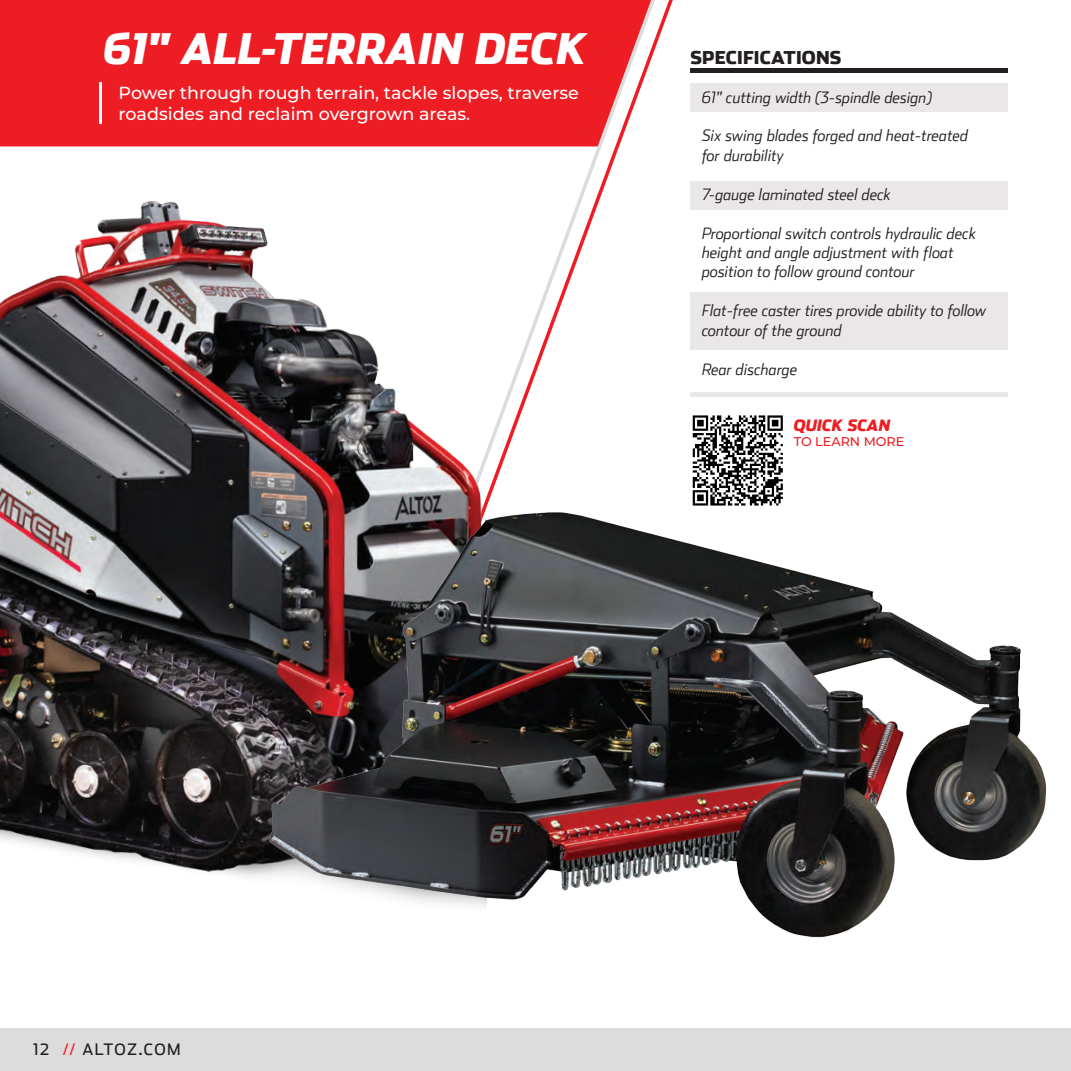
<style>
.page{position:relative;width:1071px;height:1071px;background:#fff}
.page>*{position:absolute;margin:0;border:0;box-sizing:border-box;transform-origin:0 0}
.t1{font:italic 900 42px "Stainless";color:#fff}
.t2{font:900 17.68px "Stainless";letter-spacing:.01em;color:#231f20}
.t3{font:500 17.5px/21px "Montserrat";color:#fff}
.t4{font:italic 300 15.92px/19.4px "Stainless";color:#231f20}
.t5{font:15.75px "Stainless";letter-spacing:.095em;color:#231f20}
.t6{font:italic 900 15.58px "Stainless";color:#ee1d23}
.t7{font:500 12.78px "Montserrat";color:#ee1d23}
.s1{color:#ee1d23}
</style>
<div class="page">
<div style="left:0;top:1028px;width:1071px;height:43px;background:#dddcdd"></div>
<div style="left:0;top:0;width:442px;height:146px;background:#ee1d23"></div>
<svg style="left:442px;top:0;width:231px;height:477px"></svg>
<hr style="left:100px;top:83px;width:2px;height:41px;background:#fff">
<img style="left:0;top:175px;width:486px;height:702px">
<div style="left:691px;top:83px;width:317px;height:29px;background:#eae7e8"></div>
<div style="left:691px;top:181px;width:317px;height:28px;background:#eae7e8"></div>
<div style="left:691px;top:292px;width:317px;height:57px;background:#eae7e8"></div>
<div style="left:691px;top:68px;width:317px;height:5px;background:#231f20"></div>
<hr style="left:691px;top:392px;width:317px;height:4px;background:#eae7e8">
<svg style="left:692px;top:415px;width:1px;height:58px"></svg>
<svg style="left:693px;top:415px;width:90px;height:62px"></svg>
<img style="left:256px;top:477px;width:791px;height:461px">
<p class="t1" style="left:104px;top:22px;width:485px">61" ALL-TERRAIN DECK</p>
<p class="t3" style="left:119px;top:81px;width:462px">Power through rough terrain, tackle slopes, traverse roadsides and reclaim overgrown areas.</p>
<p class="t2" style="left:691px;top:46px;width:152px">SPECIFICATIONS</p>
<p class="t4" style="left:702px;top:87px;width:232px">61" cutting width (3-spindle design)</p>
<p class="t4" style="left:702px;top:126px;width:268px">Six swing blades forged and heat-treated for durability</p>
<p class="t4" style="left:702px;top:184px;width:191px">7-gauge laminated steel deck</p>
<p class="t4" style="left:702px;top:223px;width:276px">Proportional switch controls hydraulic deck height and angle adjustment with float position to follow ground contour</p>
<p class="t4" style="left:702px;top:301px;width:286px">Flat-free caster tires provide ability to follow contour of the ground</p>
<p class="t4" style="left:702px;top:359px;width:97px">Rear discharge</p>
<p class="t6" style="left:794px;top:415px;width:98px">QUICK SCAN</p>
<p class="t7" style="left:794px;top:433px;width:112px">TO LEARN MORE</p>
<p class="t5" style="left:33px;top:1040px;width:17px">12</p>
<p class="t5" style="left:63px;top:1040px;width:119px"><span class="s1">//</span> ALTOZ.COM</p>
</div>
